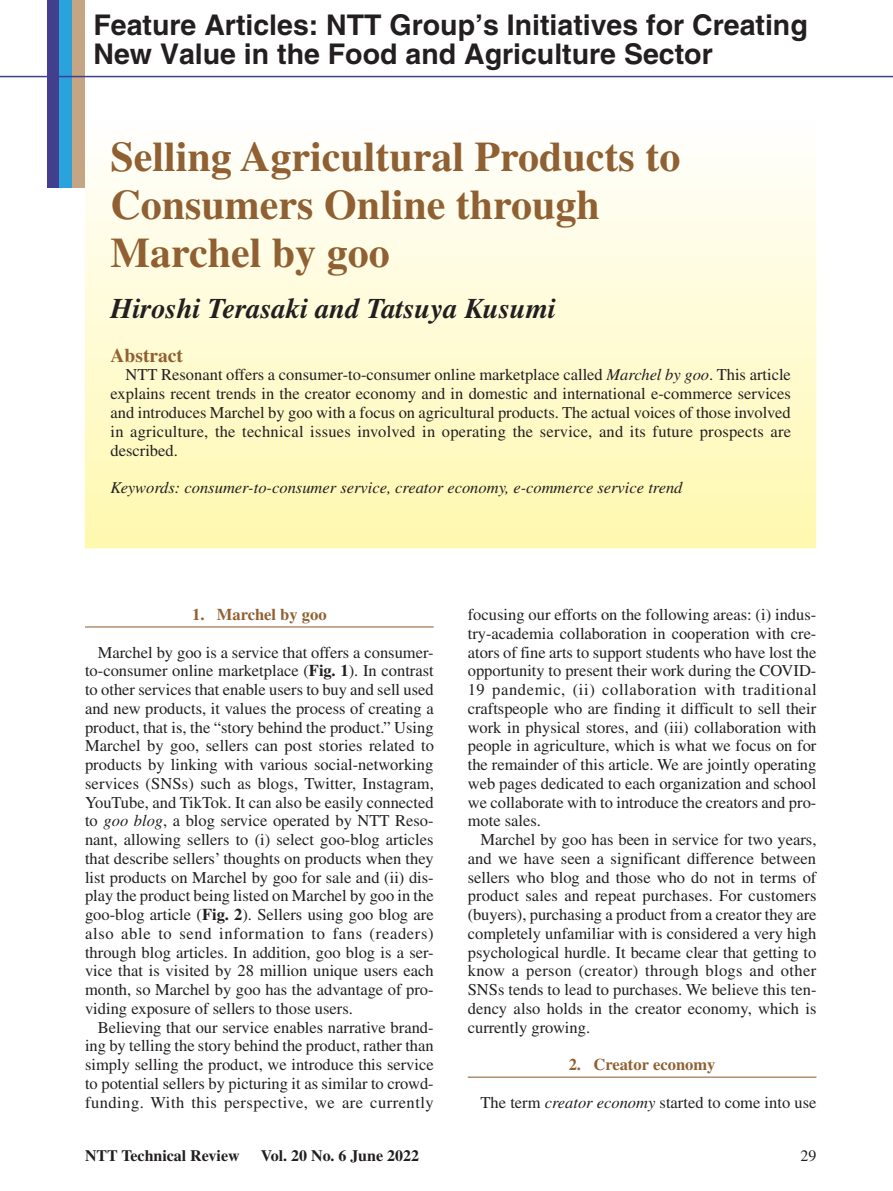
<style>
.page{position:relative;width:893px;height:1191px;background:#fff}
.page>*{position:absolute;margin:0;border:0;box-sizing:border-box;transform-origin:0 0}
.t1{font:700 42px/48px "Times";color:#906032}
.t2{font:700 28.5px/28.5px "Helvetica";color:#231f20}
.t3{font:italic 700 28.5px "Times";color:#231f20}
.t4{font:700 19.5px "Times";color:#906032}
.t5{font:16.5px/18.8px "Times";color:#231f20;text-align:justify}
.t6{font:italic 16.5px "Times";color:#231f20}
.t7{font:700 16.5px "Times";color:#906032}
.t8{font:700 15.9px "Times";color:#231f20}
.t9{font:15.9px "Times";color:#231f20}
.s1{font-style:italic}
.s2{font-weight:700}
</style>
<div class="page">
<svg style="left:85px;top:172px;width:731px;height:376px;background:#fffad1"></svg>
<hr style="left:85px;top:626px;width:349px;height:1px;background:#906032">
<hr style="left:468px;top:1076px;width:348px;height:1px;background:#906032">
<div style="left:47px;top:0;width:13px;height:187px;background:#413f8e"></div>
<div style="left:60px;top:0;width:12px;height:187px;background:#2aa2db"></div>
<div style="left:72px;top:0;width:13px;height:187px;background:#c6a585"></div>
<hr style="left:0;top:76px;width:893px;height:1px;background:#413f8e">
<h2 class="t2" style="left:93px;top:11px;width:716px">Feature Articles: NTT Group’s Initiatives for Creating<br>New Value in the Food and Agriculture Sector</h2>
<h1 class="t1" style="left:111px;top:132px;width:571px">Selling Agricultural Products to<br>Consumers Online through<br>Marchel by goo</h1>
<h2 class="t3" style="left:111px;top:292px;width:447px">Hiroshi Terasaki and Tatsuya Kusumi</h2>
<p class="t4" style="left:111px;top:343px;width:74px">Abstract</p>
<p class="t5" style="left:111px;top:365px;width:682px;text-indent:15px">NTT Resonant offers a consumer-to-consumer online marketplace called <span class="s1">Marchel by goo</span>. This article explains recent trends in the creator economy and in domestic and international e-commerce services and introduces Marchel by goo with a focus on agricultural products. The actual voices of those involved in agriculture, the technical issues involved in operating the service, and its future prospects are described.</p>
<p class="t6" style="left:111px;top:478px;width:573px">Keywords: consumer-to-consumer service, creator economy, e-commerce service trend</p>
<p class="t7" style="left:192px;top:604px;width:136px">1. Marchel by goo</p>
<p class="t5" style="left:85px;top:642px;width:350px;text-indent:13px">Marchel by goo is a service that offers a consumer&shy;to-consumer online marketplace (<span class="s2">Fig. 1</span>). In contrast to other services that enable users to buy and sell used and new products, it values the process of creating a product, that is, the “story behind the product.” Using Marchel by goo, sellers can post stories related to products by linking with various social-networking services (SNSs) such as blogs, Twitter, Instagram, YouTube, and TikTok. It can also be easily connected to <span class="s1">goo blog</span>, a blog service operated by NTT Reso&shy;nant, allowing sellers to (i) select goo-blog articles that describe sellers’ thoughts on products when they list products on Marchel by goo for sale and (ii) dis&shy;play the product being listed on Marchel by goo in the goo-blog article (<span class="s2">Fig. 2</span>). Sellers using goo blog are also able to send information to fans (readers) through blog articles. In addition, goo blog is a ser&shy;vice that is visited by 28 million unique users each month, so Marchel by goo has the advantage of pro&shy;viding exposure of sellers to those users.</p>
<p class="t5" style="left:85px;top:1017px;width:350px;text-indent:13px">Believing that our service enables narrative brand&shy;ing by telling the story behind the product, rather than simply selling the product, we introduce this service to potential sellers by picturing it as similar to crowd&shy;funding. With this perspective, we are currently</p>
<p class="t5" style="left:468px;top:605px;width:350px">focusing our efforts on the following areas: (i) indus&shy;try-academia collaboration in cooperation with cre&shy;ators of fine arts to support students who have lost the opportunity to present their work during the COVID-19 pandemic, (ii) collaboration with traditional craftspeople who are finding it difficult to sell their work in physical stores, and (iii) collaboration with people in agriculture, which is what we focus on for the remainder of this article. We are jointly operating web pages dedicated to each organization and school we collaborate with to introduce the creators and pro&shy;mote sales.</p>
<p class="t5" style="left:468px;top:830px;width:350px;text-indent:13px">Marchel by goo has been in service for two years, and we have seen a significant difference between sellers who blog and those who do not in terms of product sales and repeat purchases. For customers (buyers), purchasing a product from a creator they are completely unfamiliar with is considered a very high psychological hurdle. It became clear that getting to know a person (creator) through blogs and other SNSs tends to lead to purchases. We believe this ten&shy;dency also holds in the creator economy, which is currently growing.</p>
<p class="t7" style="left:569px;top:1054px;width:148px">2. Creator economy</p>
<p class="t5" style="left:480px;top:1092px;width:337px">The term <span class="s1">creator economy</span> started to come into use</p>
<p class="t8" style="left:85px;top:1146px;width:156px">NTT Technical Review</p>
<p class="t8" style="left:261px;top:1146px;width:160px">Vol. 20 No. 6 June 2022</p>
<p class="t9" style="left:800px;top:1146px;width:17px">29</p>
</div>
